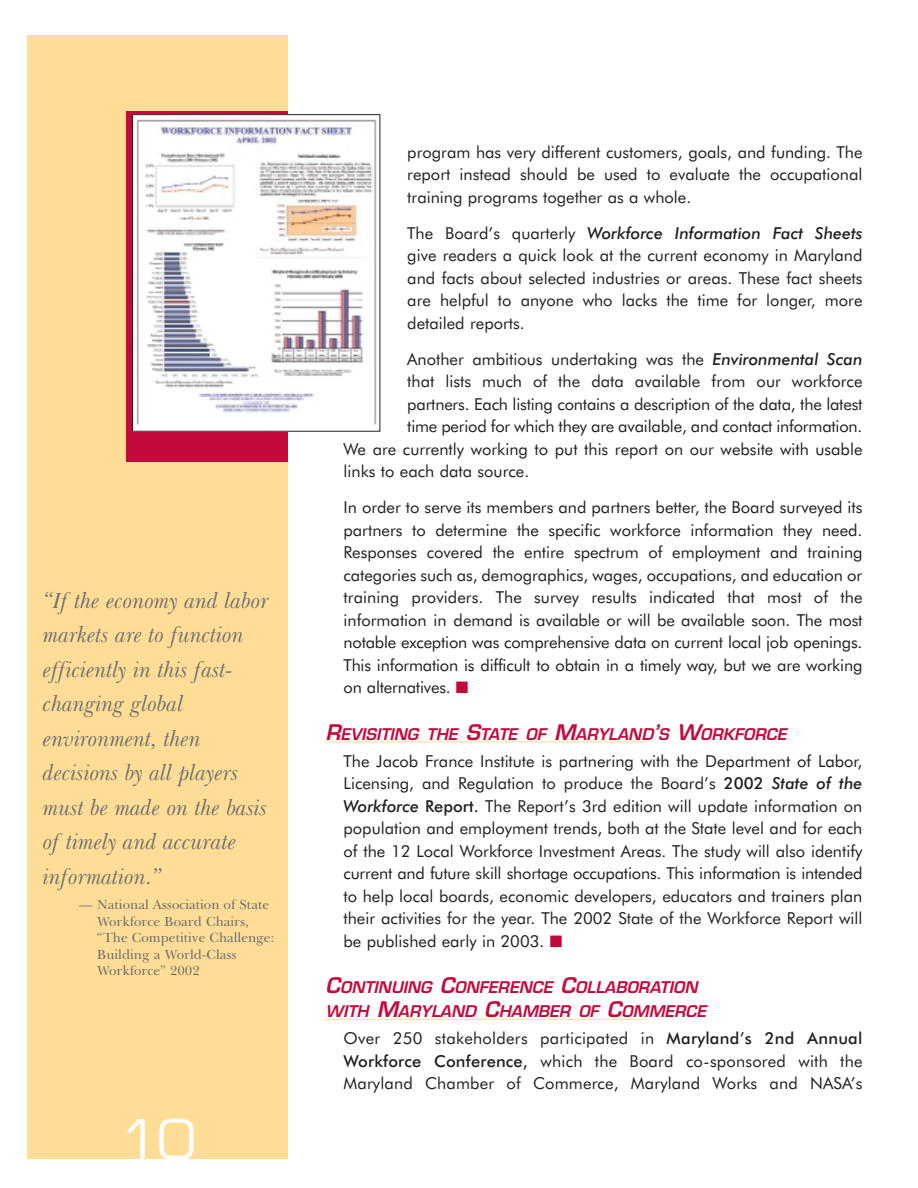
<style>
.page{position:relative;width:918px;height:1188px;background:#fff}
.page>*{position:absolute;margin:0;border:0;box-sizing:border-box;transform-origin:0 0}
.t1{font:54px "Eurostile";color:#fff}
.t2{font:italic 22.5px/34.5px "Baskerville BT";color:#6c6d70}
.t3{font:16.5px/22.5px "Futura BT";color:#231f20;text-align:justify}
.t4{font:italic 600 15.75px/24px "Eurostile";color:#c40a3c}
.t5{font:13.5px/16.5px "Baskerville BT";color:#6c6d70}
.s1{font-weight:500;font-style:italic}
.s2{color:#c40a3c}
.s3{font-size:21px}
.s4{font-weight:500}
</style>
<div class="page">
<hr style="left:326px;top:741px;width:320px;height:1px;background:#ffdd96">
<hr style="left:326px;top:1019px;width:320px;height:1px;background:#ffdd96">
<div style="left:27px;top:35px;width:260px;height:1123px;background:#ffdd96"></div>
<div style="left:126px;top:111px;width:161px;height:350px;background:#c40a3c"></div>
<img style="left:134px;top:116px;width:243px;height:314px">
<div style="left:132px;top:114px;width:248px;height:318px;border:1px solid #231f20"></div>
<h2 class="t2" style="left:43px;top:585px;width:227px">“If the economy and labor markets are to function efficiently in this fast&shy;changing global environment, then decisions by all players must be made on the basis of timely and accurate information.”</h2>
<p class="t5" style="left:97px;top:898px;width:179px;text-indent:-17px">— National Association of State<br>Workforce Board Chairs, “The Competitive Challenge:<br>Building a World-Class<br>Workforce” 2002</p>
<h1 class="t1" style="left:121px;top:1119px;width:76px">10</h1>
<p class="t3" style="left:407px;top:142px;width:457px">program has very different customers, goals, and funding. The report instead should be used to evaluate the occupational training programs together as a whole.</p>
<p class="t3" style="left:407px;top:223px;width:457px">The Board’s quarterly <span class="s1">Workforce Information Fact Sheets </span>give readers a quick look at the current economy in Maryland and facts about selected industries or areas. These fact sheets are helpful to anyone who lacks the time for longer, more detailed reports.</p>
<p class="t3" style="left:407px;top:349px;width:457px">Another ambitious undertaking was the <span class="s1">Environmental Scan</span></p>
<p class="t3" style="left:407px;top:372px;width:457px">that lists much of the data available from our workforce</p>
<p class="t3" style="left:407px;top:394px;width:457px">partners. Each listing contains a description of the data, the latest</p>
<p class="t3" style="left:407px;top:417px;width:457px">time period for which they are available, and contact information.</p>
<p class="t3" style="left:343px;top:439px;width:521px">We are currently working to put this report on our website with usable</p>
<p class="t3" style="left:343px;top:462px;width:187px">links to each data source.</p>
<p class="t3" style="left:343px;top:498px;width:521px">In order to serve its members and partners better, the Board surveyed its partners to determine the specific workforce information they need.<br>Responses covered the entire spectrum of employment and training categories such as, demographics, wages, occupations, and education or training providers. The survey results indicated that most of the information in demand is available or will be available soon. The most notable exception was comprehensive data on current local job openings.<br>This information is difficult to obtain in a timely way, but we are working on alternatives. <span class="s2">■</span></p>
<p class="t4" style="left:326px;top:724px;width:463px"><span class="s3">R</span>EVISITING THE <span class="s3">S</span>TATE OF <span class="s3">M</span>ARYLAND<span class="s3">’</span>S <span class="s3">W</span>ORKFORCE</p>
<p class="t3" style="left:343px;top:751px;width:521px">The Jacob France Institute is partnering with the Department of Labor, Licensing, and Regulation to produce the Board’s <span class="s4">2002</span> <span class="s1">State of the Workforce</span> <span class="s4">Report.</span> The Report’s 3rd edition will update information on population and employment trends, both at the State level and for each of the 12 Local Workforce Investment Areas. The study will also identify current and future skill shortage occupations. This information is intended to help local boards, economic developers, educators and trainers plan their activities for the year. The 2002 State of the Workforce Report will be published early in 2003. <span class="s2">■</span></p>
<p class="t4" style="left:326px;top:977px;width:382px"><span class="s3">C</span>ONTINUING <span class="s3">C</span>ONFERENCE <span class="s3">C</span>OLLABORATION<br>WITH <span class="s3">M</span>ARYLAND <span class="s3">C</span>HAMBER OF <span class="s3">C</span>OMMERCE</p>
<p class="t3" style="left:344px;top:1029px;width:521px">Over 250 stakeholders participated in <span class="s4">Maryland’s 2nd Annual Workforce Conference,</span> which the Board co-sponsored with the Maryland Chamber of Commerce, Maryland Works and NASA’s</p>
</div>
